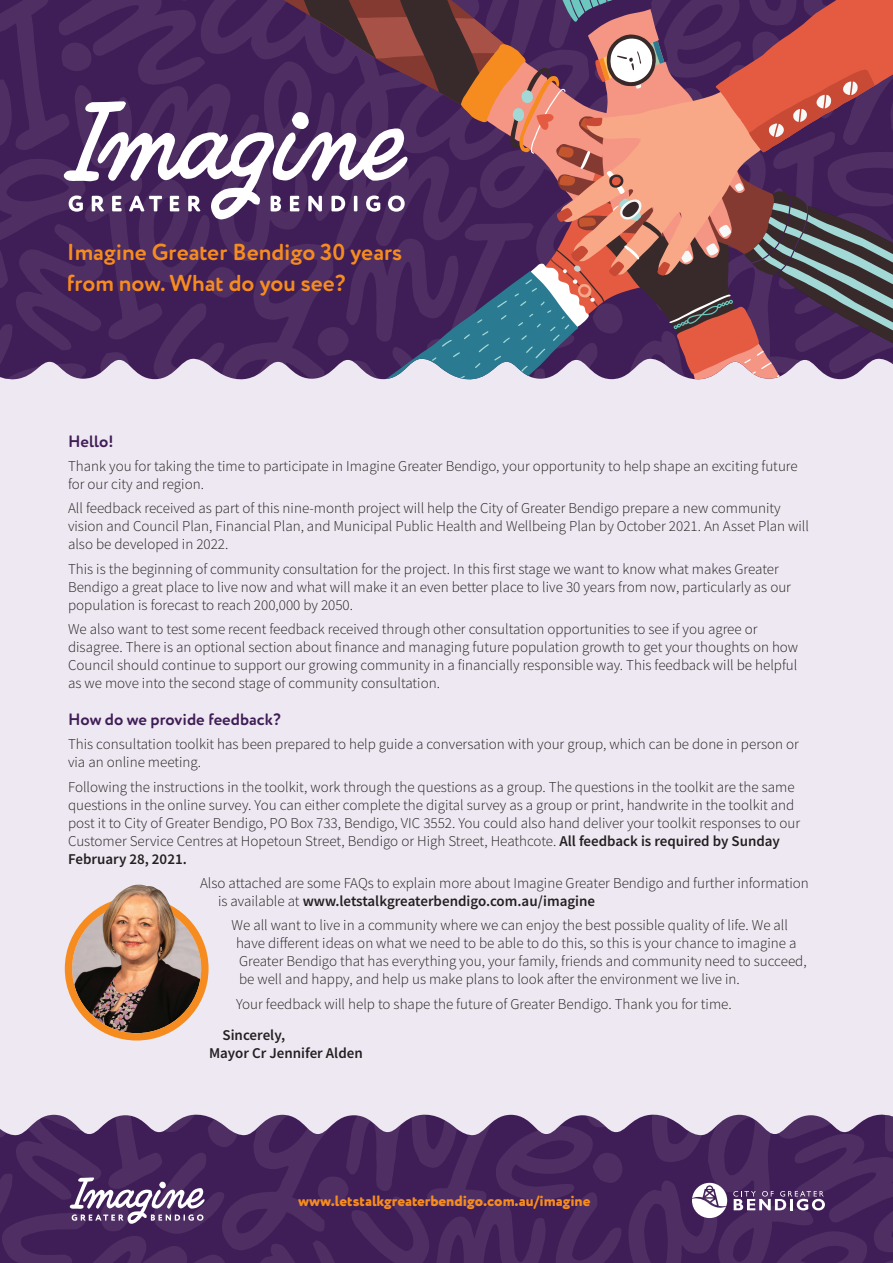
<style>
.page{position:relative;width:893px;height:1263px;background:#eee8f2}
.page>*{position:absolute;margin:0;border:0;box-sizing:border-box;transform-origin:0 0}
.t1{font:700 23.1px/31.5px "Circe Rounded";color:#f68c1f}
.t2{font:700 16.5px "Circe Rounded";color:#3f1d56}
.t3{font:300 15px/18px "Source Sans Pro";color:#231f20}
.t4{font:800 15px "Circe Rounded";color:#f68c1f}
.t5{font:600 15px/18px "Source Sans Pro";color:#231f20}
.s1{font-weight:600}
</style>
<div class="page">
<img style="left:72px;top:904px;width:129px;height:129px;border-radius:65px">
<div style="left:65px;top:897px;width:144px;height:143px;border:7px solid #f68c1f;border-radius:50%"></div>
<img style="left:104px;top:885px;width:36px;height:31px">
<svg style="left:0;top:1114px;width:893px;height:149px"></svg>
<svg style="left:0;top:0;width:893px;height:380px"></svg>
<h1 class="t1" style="left:67px;top:237px;width:337px">Imagine Greater Bendigo 30 years from now. What do you see?</h1>
<p class="t2" style="left:68px;top:431px;width:47px">Hello!</p>
<p class="t3" style="left:68px;top:457px;width:731px">Thank you for taking the time to participate in Imagine Greater Bendigo, your opportunity to help shape an exciting future for our city and region.</p>
<p class="t3" style="left:68px;top:499px;width:742px">All feedback received as part of this nine-month project will help the City of Greater Bendigo prepare a new community vision and Council Plan, Financial Plan, and Municipal Public Health and Wellbeing Plan by October 2021. An Asset Plan will also be developed in 2022.</p>
<p class="t3" style="left:68px;top:560px;width:724px">This is the beginning of community consultation for the project. In this first stage we want to know what makes Greater<br>Bendigo a great place to live now and what will make it an even better place to live 30 years from now, particularly as our population is forecast to reach 200,000 by 2050.</p>
<p class="t3" style="left:68px;top:620px;width:732px">We also want to test some recent feedback received through other consultation opportunities to see if you agree or disagree. There is an optional section about finance and managing future population growth to get your thoughts on how Council should continue to support our growing community in a financially responsible way. This feedback will be helpful as we move into the second stage of community consultation.</p>
<p class="t2" style="left:68px;top:709px;width:214px">How do we provide feedback?</p>
<p class="t3" style="left:68px;top:735px;width:732px">This consultation toolkit has been prepared to help guide a conversation with your group, which can be done in person or via an online meeting.</p>
<p class="t3" style="left:68px;top:778px;width:734px">Following the instructions in the toolkit, work through the questions as a group. The questions in the toolkit are the same questions in the online survey. You can either complete the digital survey as a group or print, handwrite in the toolkit and post it to City of Greater Bendigo, PO Box 733, Bendigo, VIC 3552. You could also hand deliver your toolkit responses to our Customer Service Centres at Hopetoun Street, Bendigo or High Street, Heathcote. <span class="s1">All feedback is required by Sunday February 28, 2021.</span></p>
<p class="t3" style="left:218px;top:874px;width:592px;text-indent:-18px">Also attached are some FAQs to explain more about Imagine Greater Bendigo and further information is available at <span class="s1">www.letstalkgreaterbendigo.com.au/imagine</span></p>
<p class="t3" style="left:236px;top:916px;width:572px;text-indent:-4px">We all want to live in a community where we can enjoy the best possible quality of life. We all have different ideas on what we need to be able to do this, so this is your chance to imagine a Greater Bendigo that has everything you, your family, friends and community need to succeed, be well and happy, and help us make plans to look after the environment we live in.</p>
<p class="t3" style="left:236px;top:995px;width:497px">Your feedback will help to shape the future of Greater Bendigo. Thank you for time.</p>
<p class="t5" style="left:209px;top:1025px;width:155px;text-indent:14px">Sincerely,<br>Mayor Cr Jennifer Alden</p>
<p class="t4" style="left:298px;top:1192px;width:294px">www.letstalkgreaterbendigo.com.au/imagine</p>
</div>
